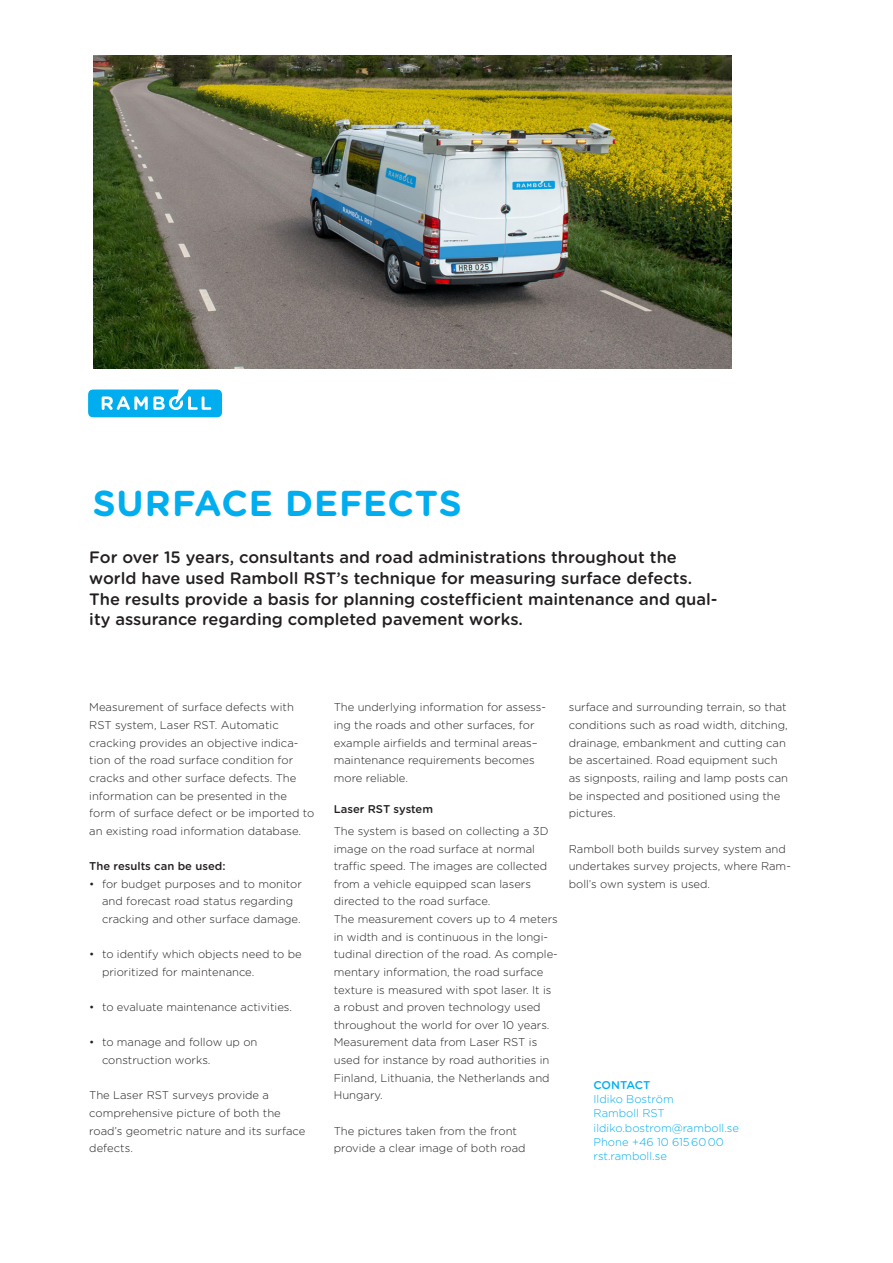
<style>
.page{position:relative;width:893px;height:1263px;background:#fff}
.page>*{position:absolute;margin:0;border:0;box-sizing:border-box;transform-origin:0 0}
.t1{font:700 36px "Gotham Rounded";letter-spacing:.02em;color:#00aeef}
.Ingress{font:500 16.5px/20.7px "Gotham Rounded";color:#231f20}
.Brödtext{font:300 11.25px/17.7px "Gotham Rounded";color:#231f20}
.Kontakttext{font:300 11.25px "Gotham Rounded";color:#00aeef}
.KONTAKTRUBRIK{font:300 11.25px "Gotham Rounded";color:#00aeef}
.Brödtext-2{font:500 11.25px "Gotham Rounded";color:#231f20}
.Underrubrik{font:500 11.25px "Gotham Rounded";color:#231f20}
.KONTAKTRUBRIK-2{font:500 11.25px "Gotham Rounded";letter-spacing:-.01em;color:#00aeef}
</style>
<div class="page">
<svg style="left:88px;top:389px;width:134px;height:28px;background:#33bef2"></svg>
<img style="left:94px;top:55px;width:637px;height:313px">
<p class="t1" style="left:93px;top:476px;width:370px">SURFACE DEFECTS</p>
<p class="Ingress" style="left:89px;top:546px;width:630px">For over 15 years, consultants and road administrations throughout the world have used Ramboll RST’s technique for measuring surface defects.<br>The results provide a basis for planning costefficient maintenance and qual&shy;ity assurance regarding completed pavement works.</p>
<p class="Brödtext" style="left:89px;top:698px;width:227px">Measurement of surface defects with RST system, Laser RST. Automatic cracking provides an objective indica&shy;tion of the road surface condition for cracks and other surface defects. The information can be presented in the form of surface defect or be imported to an existing road information database.</p>
<p class="Brödtext-2" style="left:89px;top:858px;width:138px">The results can be used:</p>
<p class="Brödtext" style="left:102px;top:874px;width:201px;text-indent:-13px">• for budget purposes and to monitor and forecast road status regarding cracking and other surface damage.</p>
<p class="Brödtext" style="left:102px;top:945px;width:201px;text-indent:-13px">• to identify which objects need to be prioritized for maintenance.</p>
<p class="Brödtext" style="left:89px;top:998px;width:204px">• to evaluate maintenance activities.</p>
<p class="Brödtext" style="left:102px;top:1033px;width:157px;text-indent:-13px">• to manage and follow up on construction works.</p>
<p class="Brödtext" style="left:89px;top:1086px;width:218px">The Laser RST surveys provide a comprehensive picture of both the road’s geometric nature and its surface defects.</p>
<p class="Brödtext" style="left:334px;top:698px;width:214px">The underlying information for assess&shy;ing the roads and other surfaces, for example airfields and terminal areas– maintenance requirements becomes more reliable.</p>
<p class="Underrubrik" style="left:334px;top:801px;width:101px">Laser RST system</p>
<p class="Brödtext" style="left:334px;top:822px;width:216px">The system is based on collecting a 3D image on the road surface at normal traffic speed. The images are collected from a vehicle equipped scan lasers directed to the road surface.</p>
<p class="Brödtext" style="left:334px;top:910px;width:226px">The measurement covers up to 4 meters in width and is continuous in the longi&shy;tudinal direction of the road. As comple&shy;mentary information, the road surface texture is measured with spot laser. It is a robust and proven technology used throughout the world for over 10 years.</p>
<p class="Brödtext" style="left:334px;top:1033px;width:217px">Measurement data from Laser RST is used for instance by road authorities in<br>Finland, Lithuania, the Netherlands and<br>Hungary.</p>
<p class="Brödtext" style="left:334px;top:1121px;width:193px">The pictures taken from the front provide a clear image of both road</p>
<p class="Brödtext" style="left:569px;top:698px;width:221px">surface and surrounding terrain, so that conditions such as road width, ditching, drainage, embankment and cutting can be ascertained. Road equipment such as signposts, railing and lamp posts can be inspected and positioned using the pictures.</p>
<p class="Brödtext" style="left:569px;top:839px;width:224px">Ramboll both builds survey system and undertakes survey projects, where Ram&shy;boll’s own system is used.</p>
<p class="KONTAKTRUBRIK-2" style="left:594px;top:1077px;width:58px">CONTACT</p>
<p class="KONTAKTRUBRIK" style="left:594px;top:1092px;width:82px">Ildiko Boström</p>
<p class="KONTAKTRUBRIK" style="left:594px;top:1106px;width:73px">Ramboll RST</p>
<p class="Kontakttext" style="left:594px;top:1120px;width:147px">ildiko.bostrom@ramboll.se</p>
<p class="Kontakttext" style="left:594px;top:1134px;width:132px">Phone +46 10 615 60 00</p>
<p class="Kontakttext" style="left:594px;top:1148px;width:75px">rst.ramboll.se</p>
</div>
